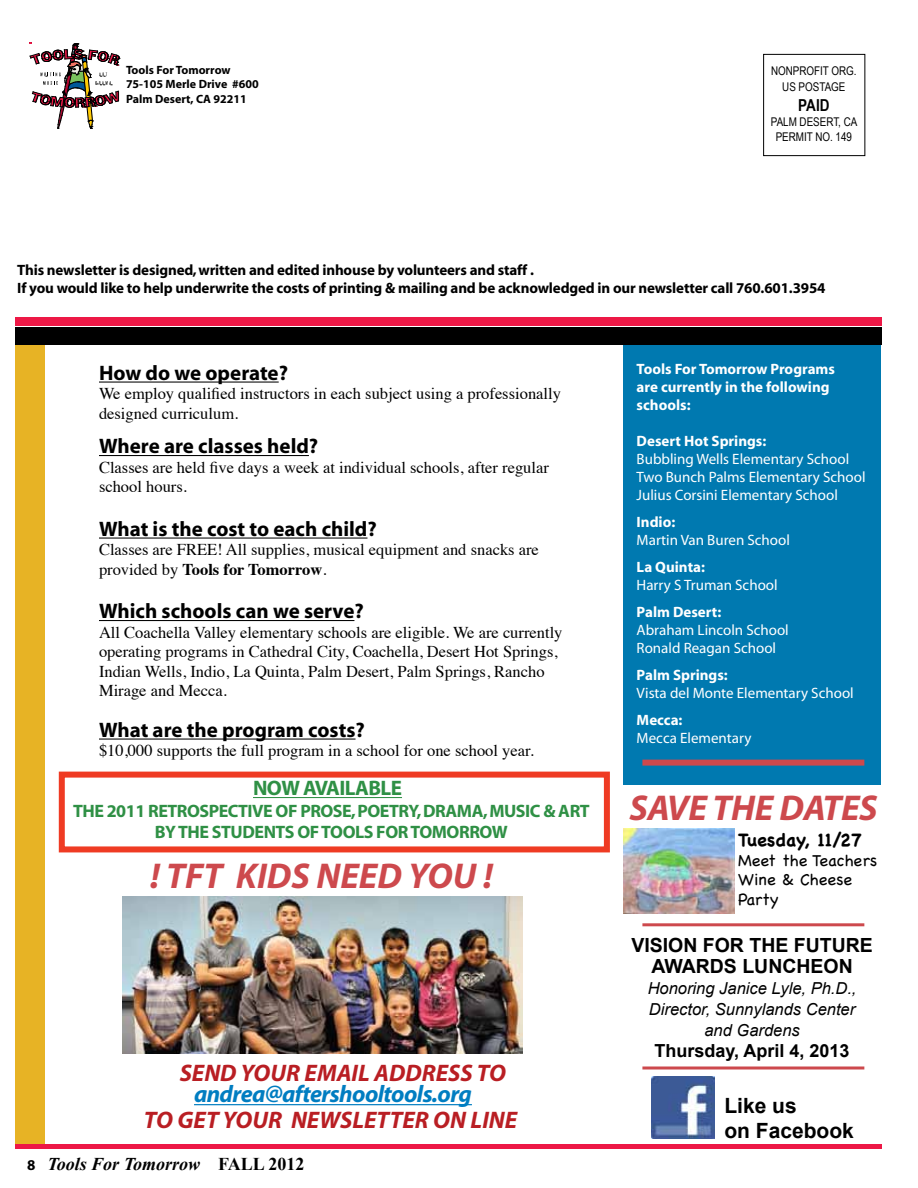
<style>
.page{position:relative;width:918px;height:1188px;background:#fff}
.page>*{position:absolute;margin:0;border:0;box-sizing:border-box;transform-origin:0 0}
.t1{font:italic 700 36px "Myriad";letter-spacing:-.01em;color:#cd494d}
.t2{font:italic 700 24px "Myriad";color:#b91e23}
.t3{font:italic 700 24px "Myriad";letter-spacing:-.025em;color:#007dc1}
.t4{font:700 21px "Myriad";color:#000}
.t5{font:700 21px/25.2px "Arial";color:#000}
.t6{font:700 21px "Myriad";letter-spacing:-.025em;color:#2f9045}
.t7{font:700 19.5px/21px "Arial";color:#000;text-align:center}
.t8{font:700 18px/21px "Myriad";letter-spacing:-.025em;color:#2f9045;text-align:center}
.t9{font:italic 700 18px "Times New Roman";color:#000}
.t10{font:700 18px "Arial";color:#000}
.t11{font:700 18px "Chalkboard";color:#000}
.t12{font:16.5px/19.5px "Times";color:#000}
.t13{font:italic 16.5px/21px "Arial";color:#000;text-align:center}
.t14{font:16.5px/19.8px "Chalkboard";color:#000}
.t15{font:700 16.5px "Arial Narrow";color:#000}
.t16{font:15px/18px "Myriad";color:#fff}
.t17{font:700 15px/18px "Myriad";letter-spacing:-.01em;color:#000}
.t18{font:700 15px/18px "Myriad";color:#fff}
.t19{font:700 15px "Myriad Pro";color:#fff}
.t20{font:700 12px/14.4px "Myriad Pro";color:#000}
.t21{font:12px/16.2px "Arial Narrow";color:#000;text-align:center}
.s1{font-weight:700}
.s2{font-family:"Myriad";font-style:normal;font-size:15px}
.s3{font-style:normal}
</style>
<div class="page">
<div style="left:763px;top:54px;width:102px;height:102px;border:1px solid #000"></div>
<img style="left:122px;top:897px;width:400px;height:156px">
<hr style="left:194px;top:1104px;width:278px;height:1px;background:#007dc1">
<hr style="left:253px;top:797px;width:149px;height:1px;background:#2f9045">
<div style="left:59px;top:772px;width:551px;height:80px;border:6px solid #ef3b23"></div>
<img style="left:651px;top:1077px;width:63px;height:61px">
<img style="left:623px;top:828px;width:111px;height:86px">
<div style="left:623px;top:345px;width:258px;height:439px;background:#0079b0"></div>
<div style="left:15px;top:345px;width:30px;height:803px;background:#e7b325"></div>
<div style="left:15px;top:327px;width:867px;height:18px;background:#000"></div>
<div style="left:15px;top:317px;width:867px;height:9px;background:#ed1846"></div>
<div style="left:15px;top:1144px;width:867px;height:5px;background:#ed1846"></div>
<hr style="left:99px;top:382px;width:180px;height:1px;background:#000">
<hr style="left:99px;top:455px;width:210px;height:1px;background:#000">
<hr style="left:99px;top:538px;width:268px;height:1px;background:#000">
<hr style="left:99px;top:620px;width:255px;height:1px;background:#000">
<hr style="left:99px;top:739px;width:257px;height:1px;background:#000">
<div style="left:642px;top:760px;width:222px;height:6px;background:#cd494d"></div>
<hr style="left:642px;top:923px;width:222px;height:3px;background:#cd494d">
<svg style="left:642px;top:1066px;width:222px;height:4px"></svg>
<svg style="left:30px;top:43px;width:90px;height:86px"></svg>
<p class="t20" style="left:126px;top:62px;width:134px">Tools For Tomorrow<br>75-105 Merle Drive #600<br>Palm Desert, CA 92211</p>
<p class="t21" style="left:771px;top:62px;width:87px">NONPROFIT ORG.<br>US POSTAGE</p>
<p class="t15" style="left:798px;top:93px;width:33px">PAID</p>
<p class="t21" style="left:771px;top:114px;width:88px;line-height:15px">PALM DESERT, CA<br>PERMIT NO. 149</p>
<p class="t17" style="left:17px;top:261px;width:810px">This newsletter is designed, written and edited inhouse by volunteers and staff .<br>If you would like to help underwrite the costs of printing &amp; mailing and be acknowledged in our newsletter call 760.601.3954</p>
<p class="t4" style="left:99px;top:362px;width:191px">How do we operate?</p>
<p class="t12" style="left:99px;top:383px;width:463px">We employ qualified instructors in each subject using a professionally designed curriculum.</p>
<p class="t4" style="left:99px;top:436px;width:221px">Where are classes held?</p>
<p class="t12" style="left:99px;top:456px;width:451px">Classes are held five days a week at individual schools, after regular school hours.</p>
<p class="t4" style="left:99px;top:518px;width:279px">What is the cost to each child?</p>
<p class="t12" style="left:99px;top:539px;width:441px">Classes are FREE! All supplies, musical equipment and snacks are provided by <span class="s1">Tools for Tomorrow</span>.</p>
<p class="t4" style="left:99px;top:601px;width:266px">Which schools can we serve?</p>
<p class="t12" style="left:99px;top:621px;width:465px">All Coachella Valley elementary schools are eligible. We are currently operating programs in Cathedral City, Coachella, Desert Hot Springs, Indian Wells, Indio, La Quinta, Palm Desert, Palm Springs, Rancho Mirage and Mecca.</p>
<p class="t4" style="left:99px;top:719px;width:267px">What are the program costs?</p>
<p class="t12" style="left:99px;top:740px;width:436px">$10,000 supports the full program in a school for one school year.</p>
<p class="t6" style="left:253px;top:778px;width:151px">NOW AVAILABLE</p>
<p class="t8" style="left:73px;top:801px;width:518px">THE 2011 RETROSPECTIVE OF PROSE, POETRY, DRAMA, MUSIC &amp; ART<br>BY THE STUDENTS OF TOOLS FOR TOMORROW</p>
<h1 class="t1" style="left:150px;top:857px;width:344px">! TFT KIDS NEED YOU !</h1>
<h2 class="t2" style="left:180px;top:1061px;width:328px">SEND YOUR EMAIL ADDRESS TO</h2>
<h2 class="t3" style="left:194px;top:1082px;width:279px">andrea@aftershooltools.org</h2>
<h2 class="t2" style="left:144px;top:1107px;width:375px">TO GET YOUR NEWSLETTER ON LINE</h2>
<p class="t9" style="left:27px;top:1151px;width:279px"><span class="s2">8</span> Tools For Tomorrow <span class="s3">FALL 2012</span></p>
<p class="t18" style="left:637px;top:361px;width:200px">Tools For Tomorrow Programs are currently in the following schools:</p>
<p class="t18" style="left:637px;top:433px;width:131px">Desert Hot Springs:</p>
<p class="t16" style="left:637px;top:451px;width:230px">Bubbling Wells Elementary School<br>Two Bunch Palms Elementary School<br>Julius Corsini Elementary School</p>
<p class="t18" style="left:637px;top:514px;width:40px">Indio:</p>
<p class="t16" style="left:637px;top:532px;width:155px">Martin Van Buren School</p>
<p class="t18" style="left:637px;top:559px;width:70px">La Quinta:</p>
<p class="t16" style="left:637px;top:577px;width:143px">Harry S Truman School</p>
<p class="t18" style="left:637px;top:604px;width:86px">Palm Desert:</p>
<p class="t16" style="left:637px;top:622px;width:154px">Abraham Lincoln School<br>Ronald Reagan School</p>
<p class="t18" style="left:637px;top:667px;width:93px">Palm Springs:</p>
<p class="t16" style="left:637px;top:685px;width:219px">Vista del Monte Elementary School</p>
<p class="t19" style="left:637px;top:710px;width:47px">Mecca:</p>
<p class="t16" style="left:637px;top:730px;width:116px">Mecca Elementary</p>
<h1 class="t1" style="left:629px;top:789px;width:250px">SAVE THE DATES</h1>
<p class="t11" style="left:738px;top:829px;width:126px">Tuesday, 11/27</p>
<p class="t14" style="left:738px;top:850px;width:141px">Meet the Teachers<br>Wine &amp; Cheese<br>Party</p>
<p class="t7" style="left:631px;top:935px;width:243px">VISION FOR THE FUTURE<br>AWARDS LUNCHEON</p>
<p class="t13" style="left:648px;top:978px;width:210px">Honoring Janice Lyle, Ph.D.,<br>Director, Sunnylands Center and Gardens</p>
<p class="t10" style="left:655px;top:1039px;width:197px">Thursday, April 4, 2013</p>
<p class="t5" style="left:724px;top:1094px;width:131px">Like us<br>on Facebook</p>
</div>
